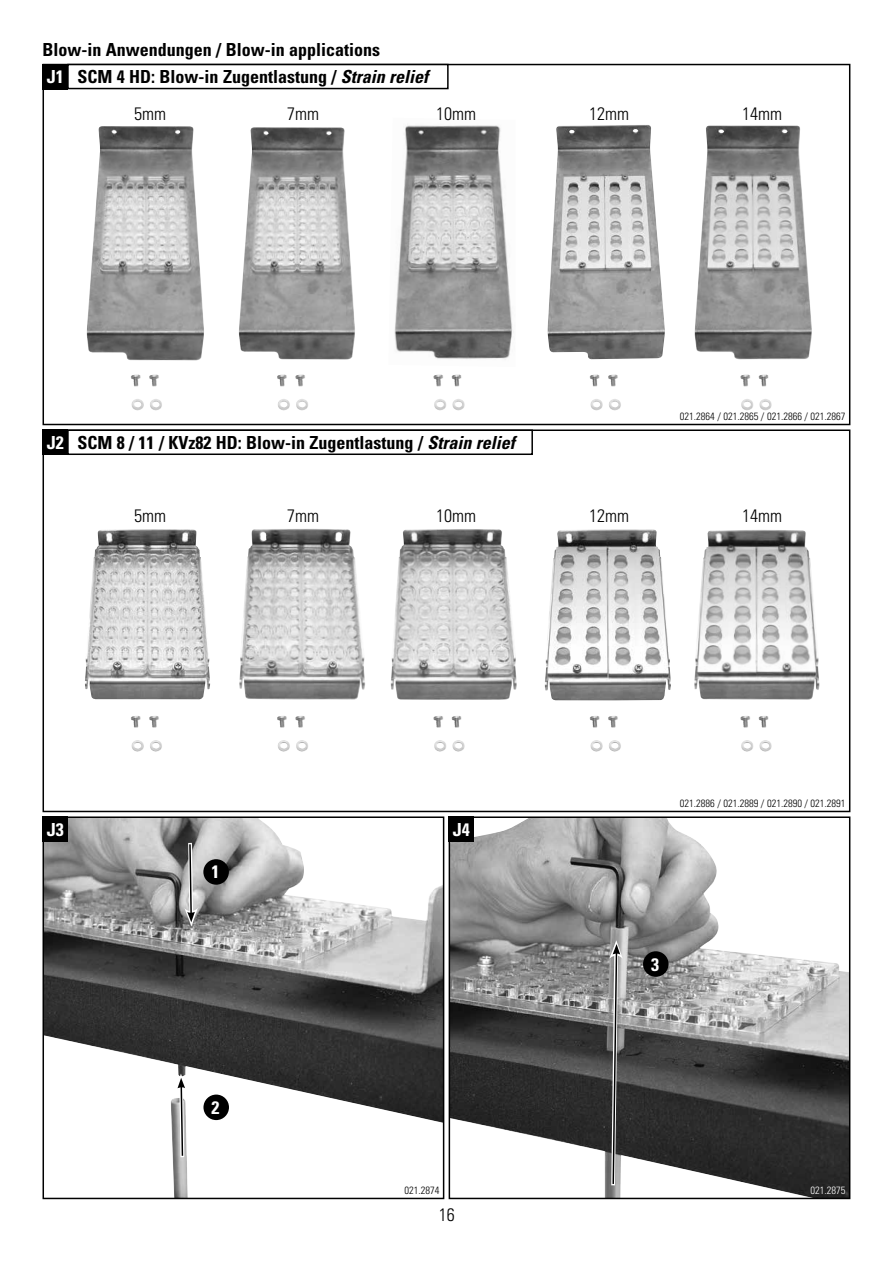
<style>
.page{position:relative;width:893px;height:1263px;background:#fff}
.page>*{position:absolute;margin:0;border:0;box-sizing:border-box;transform-origin:0 0}
.t1{font:700 condensed 18px "Univers LT Std";color:#000}
.t2{font:300 condensed 18px "Univers LT Std";color:#000}
.t3{font:700 condensed 18px "Univers LT Std";color:#fff}
.t4{font:300 condensed 10.5px "Univers LT Std";color:#000}
.t5{font:300 condensed 10.5px "Univers LT Std";color:#fff}
.s1{font-style:italic}
</style>
<div class="page">
<div style="left:43px;top:64px;width:25px;height:25px;background:#000"></div>
<img style="left:46px;top:819px;width:395px;height:377px">
<div style="left:43px;top:816px;width:401px;height:383px;border:2px solid #000"></div>
<div style="left:43px;top:816px;width:25px;height:26px;background:#000"></div>
<img style="left:452px;top:819px;width:395px;height:377px">
<div style="left:449px;top:816px;width:401px;height:383px;border:2px solid #000"></div>
<div style="left:449px;top:816px;width:25px;height:26px;background:#000"></div>
<img style="left:87px;top:126px;width:117px;height:235px">
<img style="left:239px;top:127px;width:116px;height:233px">
<img style="left:394px;top:125px;width:119px;height:235px">
<img style="left:547px;top:125px;width:118px;height:234px">
<img style="left:695px;top:125px;width:117px;height:234px">
<img style="left:590px;top:374px;width:13px;height:36px">
<img style="left:608px;top:374px;width:13px;height:36px">
<img style="left:740px;top:374px;width:13px;height:36px">
<img style="left:759px;top:374px;width:13px;height:36px">
<img style="left:433px;top:374px;width:13px;height:36px">
<img style="left:452px;top:374px;width:13px;height:36px">
<img style="left:277px;top:374px;width:13px;height:36px">
<img style="left:295px;top:374px;width:13px;height:36px">
<img style="left:131px;top:374px;width:13px;height:36px">
<img style="left:149px;top:374px;width:13px;height:36px">
<svg style="left:174px;top:1073px;width:14px;height:86px"></svg>
<svg style="left:609px;top:940px;width:14px;height:247px;background:#7d7d7d"></svg>
<div style="left:43px;top:429px;width:25px;height:26px;background:#000"></div>
<img style="left:85px;top:529px;width:125px;height:170px">
<img style="left:239px;top:529px;width:126px;height:171px">
<img style="left:391px;top:529px;width:126px;height:171px">
<img style="left:545px;top:529px;width:126px;height:171px">
<img style="left:694px;top:530px;width:126px;height:170px">
<img style="left:590px;top:716px;width:13px;height:36px">
<img style="left:608px;top:716px;width:13px;height:36px">
<img style="left:740px;top:716px;width:13px;height:36px">
<img style="left:759px;top:716px;width:13px;height:36px">
<img style="left:433px;top:716px;width:13px;height:36px">
<img style="left:452px;top:716px;width:13px;height:36px">
<img style="left:277px;top:716px;width:13px;height:36px">
<img style="left:295px;top:716px;width:13px;height:36px">
<img style="left:131px;top:716px;width:13px;height:36px">
<img style="left:149px;top:716px;width:13px;height:36px">
<div style="left:67px;top:64px;width:382px;height:25px;border:2px solid #000"></div>
<div style="left:67px;top:429px;width:466px;height:26px;border:2px solid #000"></div>
<div style="left:203px;top:859px;width:26px;height:26px;background:#000;border-radius:50%"></div>
<div style="left:203px;top:1094px;width:26px;height:26px;background:#000;border-radius:50%"></div>
<svg style="left:184px;top:841px;width:14px;height:85px"></svg>
<div style="left:643px;top:951px;width:26px;height:26px;background:#000;border-radius:50%"></div>
<p class="t1" style="left:43px;top:38px;width:339px">Blow-in Anwendungen / Blow-in applications</p>
<p class="t3" style="left:47px;top:66px;width:18px">J1</p>
<p class="t1" style="left:77px;top:66px;width:352px">SCM 4 HD: Blow-in Zugentlastung / <span class="s1">Strain relief</span></p>
<p class="t2" style="left:134px;top:103px;width:34px">5mm</p>
<p class="t2" style="left:287px;top:103px;width:34px">7mm</p>
<p class="t2" style="left:436px;top:103px;width:41px">10mm</p>
<p class="t2" style="left:589px;top:103px;width:41px">12mm</p>
<p class="t2" style="left:742px;top:103px;width:41px">14mm</p>
<p class="t3" style="left:47px;top:431px;width:18px">J2</p>
<p class="t1" style="left:77px;top:431px;width:439px">SCM 8 / 11 / KVz82 HD: Blow-in Zugentlastung / <span class="s1">Strain relief</span></p>
<p class="t4" style="left:680px;top:410px;width:167px">021.2864 / 021.2865 / 021.2866 / 021.2867</p>
<p class="t2" style="left:134px;top:505px;width:34px">5mm</p>
<p class="t2" style="left:287px;top:505px;width:34px">7mm</p>
<p class="t2" style="left:436px;top:505px;width:41px">10mm</p>
<p class="t2" style="left:589px;top:505px;width:41px">12mm</p>
<p class="t2" style="left:742px;top:505px;width:41px">14mm</p>
<p class="t3" style="left:47px;top:818px;width:18px">J3</p>
<p class="t3" style="left:211px;top:861px;width:9px">1</p>
<p class="t3" style="left:211px;top:1096px;width:9px">2</p>
<p class="t3" style="left:453px;top:818px;width:18px">J4</p>
<p class="t4" style="left:405px;top:1184px;width:36px">021.2874</p>
<p class="t2" style="left:439px;top:1203px;width:17px">16</p>
<p class="t4" style="left:680px;top:797px;width:167px">021.2886 / 021.2889 / 021.2890 / 021.2891</p>
<p class="t3" style="left:651px;top:953px;width:9px">3</p>
<p class="t5" style="left:811px;top:1184px;width:36px">021.2875</p>
</div>
